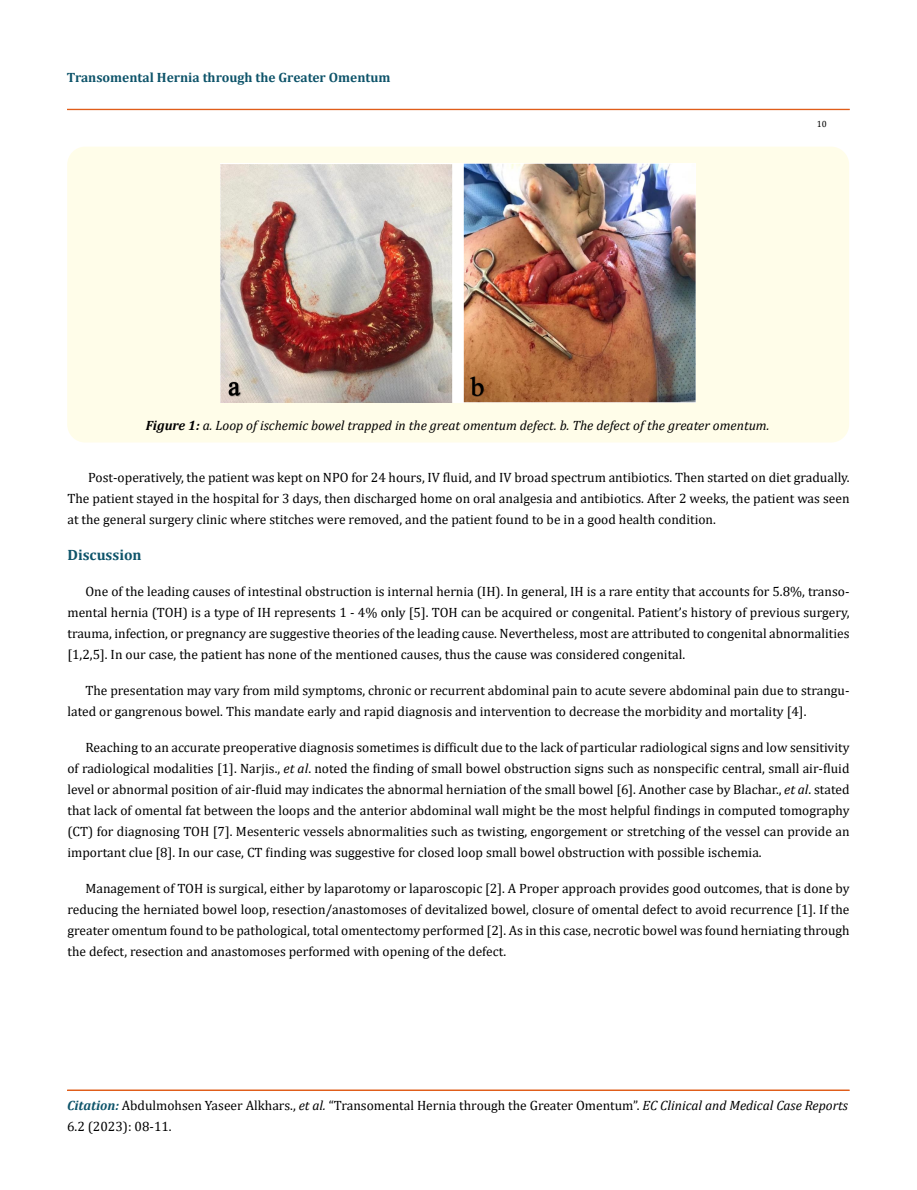
<style>
.page{position:relative;width:917px;height:1190px;background:#fff}
.page>*{position:absolute;margin:0;border:0;box-sizing:border-box;transform-origin:0 0}
.t1{font:700 15px "Cambria";color:#0e546a}
.t2{font:13.5px/21px "Cambria";color:#000;text-align:justify}
.t3{font:italic 13.5px "Cambria";color:#000}
.t4{font:700 13.5px "Cambria";color:#0e546a}
.t5{font:9px "Cambria";color:#000}
.s1{font-weight:700}
.s2{font-style:italic}
.s3{font-weight:700;font-style:italic;color:#0e546a}
</style>
<div class="page">
<div style="left:67px;top:109px;width:782px;height:1px;border:1px solid #e05d1a"></div>
<div style="left:67px;top:1090px;width:782px;height:1px;border:1px solid #e05d1a"></div>
<div style="left:67px;top:147px;width:782px;height:295px;background:#fffde9;border-radius:18px"></div>
<img style="left:220px;top:164px;width:475px;height:238px">
<p class="t4" style="left:67px;top:68px;width:325px">Transomental Hernia through the Greater Omentum</p>
<p class="t5" style="left:816px;top:118px;width:11px">10</p>
<p class="t3" style="left:146px;top:416px;width:625px"><span class="s1">Figure 1:</span> a. Loop of ischemic bowel trapped in the great omentum defect. b. The defect of the greater omentum.</p>
<p class="t2" style="left:67px;top:466px;width:783px;text-indent:21px">Post-operatively, the patient was kept on NPO for 24 hours, IV fluid, and IV broad spectrum antibiotics. Then started on diet gradually.<br>The patient stayed in the hospital for 3 days, then discharged home on oral analgesia and antibiotics. After 2 weeks, the patient was seen at the general surgery clinic where stitches were removed, and the patient found to be in a good health condition.</p>
<p class="t1" style="left:67px;top:544px;width:76px">Discussion</p>
<p class="t2" style="left:67px;top:580px;width:783px;text-indent:18px">One of the leading causes of intestinal obstruction is internal hernia (IH). In general, IH is a rare entity that accounts for 5.8%, transo&shy;mental hernia (TOH) is a type of IH represents 1 - 4% only [5]. TOH can be acquired or congenital. Patient’s history of previous surgery, trauma, infection, or pregnancy are suggestive theories of the leading cause. Nevertheless, most are attributed to congenital abnormalities [1,2,5]. In our case, the patient has none of the mentioned causes, thus the cause was considered congenital.</p>
<p class="t2" style="left:67px;top:680px;width:783px;text-indent:18px">The presentation may vary from mild symptoms, chronic or recurrent abdominal pain to acute severe abdominal pain due to strangu&shy;lated or gangrenous bowel. This mandate early and rapid diagnosis and intervention to decrease the morbidity and mortality [4].</p>
<p class="t2" style="left:67px;top:737px;width:783px;text-indent:18px">Reaching to an accurate preoperative diagnosis sometimes is difficult due to the lack of particular radiological signs and low sensitivity of radiological modalities [1]. Narjis., <span class="s2">et al</span>. noted the finding of small bowel obstruction signs such as nonspecific central, small air-fluid level or abnormal position of air-fluid may indicates the abnormal herniation of the small bowel [6]. Another case by Blachar., <span class="s2">et al</span>. stated that lack of omental fat between the loops and the anterior abdominal wall might be the most helpful findings in computed tomography (CT) for diagnosing TOH [7]. Mesenteric vessels abnormalities such as twisting, engorgement or stretching of the vessel can provide an important clue [8]. In our case, CT finding was suggestive for closed loop small bowel obstruction with possible ischemia.</p>
<p class="t2" style="left:67px;top:878px;width:783px;text-indent:18px">Management of TOH is surgical, either by laparotomy or laparoscopic [2]. A Proper approach provides good outcomes, that is done by reducing the herniated bowel loop, resection/anastomoses of devitalized bowel, closure of omental defect to avoid recurrence [1]. If the greater omentum found to be pathological, total omentectomy performed [2]. As in this case, necrotic bowel was found herniating through the defect, resection and anastomoses performed with opening of the defect.</p>
<p class="t2" style="left:67px;top:1095px;width:782px"><span class="s3">Citation:</span> Abdulmohsen Yaseer Alkhars., <span class="s2">et al.</span> “Transomental Hernia through the Greater Omentum”. <span class="s2">EC Clinical and Medical Case Reports<br></span>6.2 (2023): 08-11.</p>
</div>
